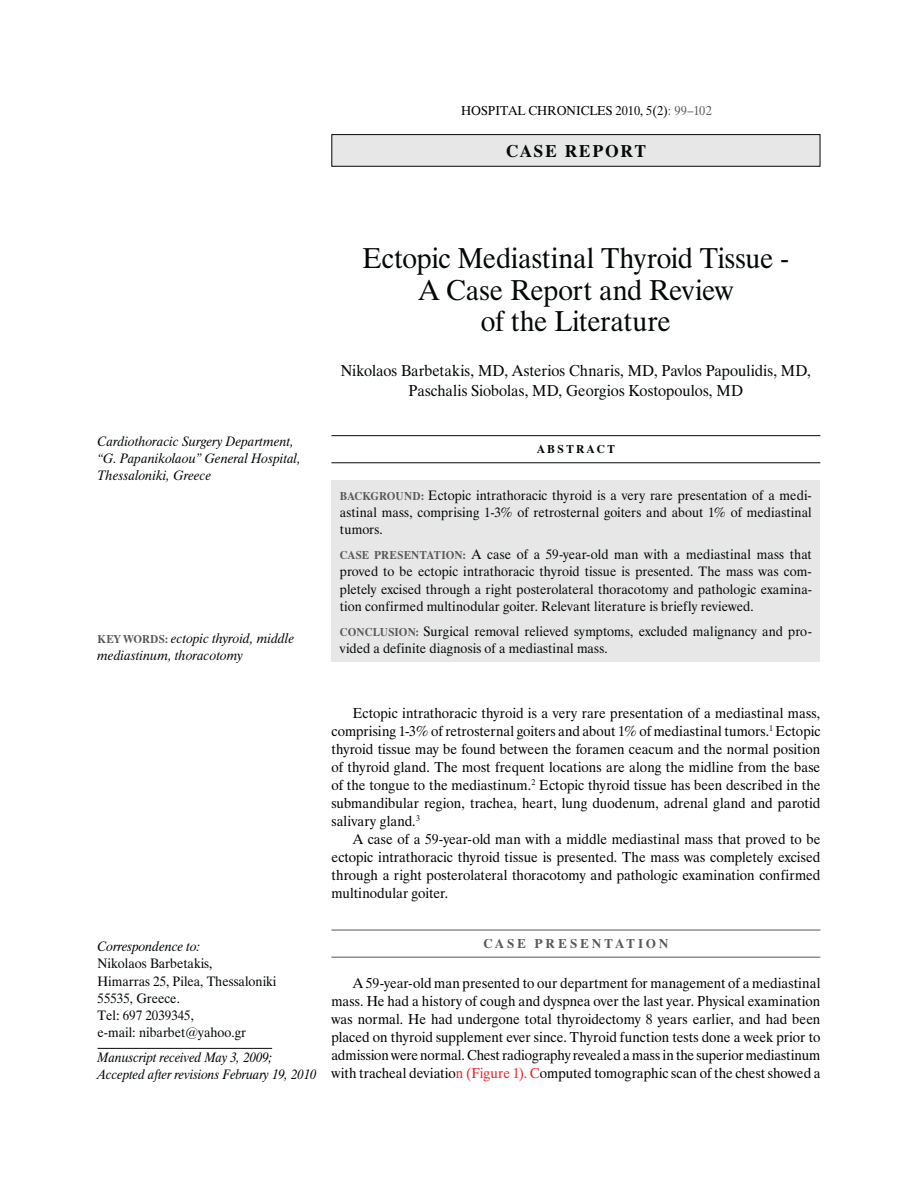
<style>
.page{position:relative;width:918px;height:1188px;background:#fff}
.page>*{position:absolute;margin:0;border:0;box-sizing:border-box;transform-origin:0 0}
.t1{font:30px/31.5px "UB Times";letter-spacing:-.01em;color:#040809;text-align:center;scale:.95 1}
.t2{font:18px "UB Times Bold";letter-spacing:.1em;color:#040809}
.t3{font:16.5px/19.8px "UB Times";color:#040809;text-align:center;scale:.95 1}
.t4{font:15px/18px "UB Times";color:#010202;text-align:justify;scale:.95 1}
.t5{font:14.25px/17.1px "UB Times";color:#040809;text-align:justify;scale:.95 1}
.t6{font:14.25px/17.1px "UB Times Italic";letter-spacing:.005em;color:#040809;scale:.95 1}
.t7{font:14.25px/17.1px "UB Times Italic";letter-spacing:.005em;color:#040809;scale:.93 1}
.t8{font:13.5px "UB Times";color:#010202;scale:.95 1}
.t9{font:13.5px "UB Times Bold";letter-spacing:.205em;color:#58595b}
.t10{font:12px "UB Times Bold";letter-spacing:.2em;color:#040809}
.s1{color:#58595b}
.s2{font-family:"UB Times Bold";font-size:12px;color:#58595b}
.s3{color:#ec2027}
</style>
<div class="page">
<hr style="left:331px;top:435px;width:489px;height:1px;background:#040809">
<hr style="left:331px;top:462px;width:489px;height:1px;background:#040809">
<hr style="left:331px;top:930px;width:489px;height:1px;background:#55585a">
<hr style="left:331px;top:957px;width:489px;height:1px;background:#58595b">
<div style="left:331px;top:480px;width:489px;height:182px;background:#e7e7e7"></div>
<div style="left:332px;top:135px;width:488px;height:31px;background:#e7e7e7"></div>
<div style="left:331px;top:134px;width:489px;height:33px;border:1px solid #040809"></div>
<hr style="left:98px;top:1048px;width:174px;height:1px;background:#040809">
<p class="t8" style="left:461px;top:106px;width:265px">HOSPITAL CHRONICLES 2010, 5(2)<span class="s1">: 99–102</span></p>
<p class="t2" style="left:506px;top:141px;width:141px">CASE REPORT</p>
<p class="t6" style="left:98px;top:434px;width:216px">Cardiothoracic Surgery Department, “G. Papanikolaou” General Hospital,<br>Thessaloniki, Greece</p>
<p class="t6" style="left:98px;top:631px;width:208px"><span class="s2">KEY WORDS:</span> ectopic thyroid, middle mediastinum, thoracotomy</p>
<h1 class="t1" style="left:362px;top:245px;width:451px">Ectopic Mediastinal Thyroid Tissue -<br>A Case Report and Review<br>of the Literature</h1>
<p class="t3" style="left:341px;top:363px;width:496px">Nikolaos Barbetakis, MD, Asterios Chnaris, MD, Pavlos Papoulidis, MD,<br>Paschalis Siobolas, MD, Georgios Kostopoulos, MD</p>
<p class="t10" style="left:537px;top:442px;width:79px">ABSTRACT</p>
<p class="t5" style="left:340px;top:488px;width:498px"><span class="s2">BACKGROUND:</span> Ectopic intrathoracic thyroid is a very rare presentation of a medi&shy;astinal mass, comprising 1-3% of retrosternal goiters and about 1% of mediastinal tumors.</p>
<p class="t5" style="left:340px;top:548px;width:498px"><span class="s2">CASE PRESENTATION:</span> A case of a 59-year-old man with a mediastinal mass that proved to be ectopic intrathoracic thyroid tissue is presented. The mass was com&shy;pletely excised through a right posterolateral thoracotomy and pathologic examina&shy;tion confirmed multinodular goiter. Relevant literature is briefly reviewed.</p>
<p class="t5" style="left:340px;top:624px;width:498px"><span class="s2">CONCLUSION:</span> Surgical removal relieved symptoms, excluded malignancy and pro&shy;vided a definite diagnosis of a mediastinal mass.</p>
<p class="t6" style="left:98px;top:939px;width:110px">Correspondence to:</p>
<p class="t5" style="left:98px;top:957px;width:190px;text-align:left">Nikolaos Barbetakis,<br>Himarras 25, Pilea, Thessaloniki<br>55535, Greece.<br>Tel: 697 2039345,<br>e-mail: nibarbet@yahoo.gr</p>
<p class="t7" style="left:98px;top:1050px;width:237px">Manuscript received May 3, 2009;<br>Accepted after revisions February 19, 2010</p>
<p class="t4" style="left:331px;top:706px;width:516px;text-indent:21px">Ectopic intrathoracic thyroid is a very rare presentation of a mediastinal mass, comprising 1-3% of retrosternal goiters and about 1% of mediastinal tumors.<sup>1</sup> Ectopic thyroid tissue may be found between the foramen ceacum and the normal position of thyroid gland. The most frequent locations are along the midline from the base of the tongue to the mediastinum.<sup>2</sup> Ectopic thyroid tissue has been described in the submandibular region, trachea, heart, lung duodenum, adrenal gland and parotid salivary gland.<sup>3</sup></p>
<p class="t4" style="left:331px;top:832px;width:516px;text-indent:21px">A case of a 59-year-old man with a middle mediastinal mass that proved to be ectopic intrathoracic thyroid tissue is presented. The mass was completely excised through a right posterolateral thoracotomy and pathologic examination confirmed multinodular goiter.</p>
<p class="t9" style="left:483px;top:936px;width:187px">CASE PRESENTATION</p>
<p class="t4" style="left:331px;top:975px;width:516px;text-indent:21px">A 59-year-old man presented to our department for management of a mediastinal mass. He had a history of cough and dyspnea over the last year. Physical examination was normal. He had undergone total thyroidectomy 8 years earlier, and had been placed on thyroid supplement ever since. Thyroid function tests done a week prior to admission were normal. Chest radiography revealed a mass in the superior mediastinum with tracheal deviatio<span class="s3">n (Figure 1). C</span>omputed tomographic scan of the chest showed a</p>
</div>
